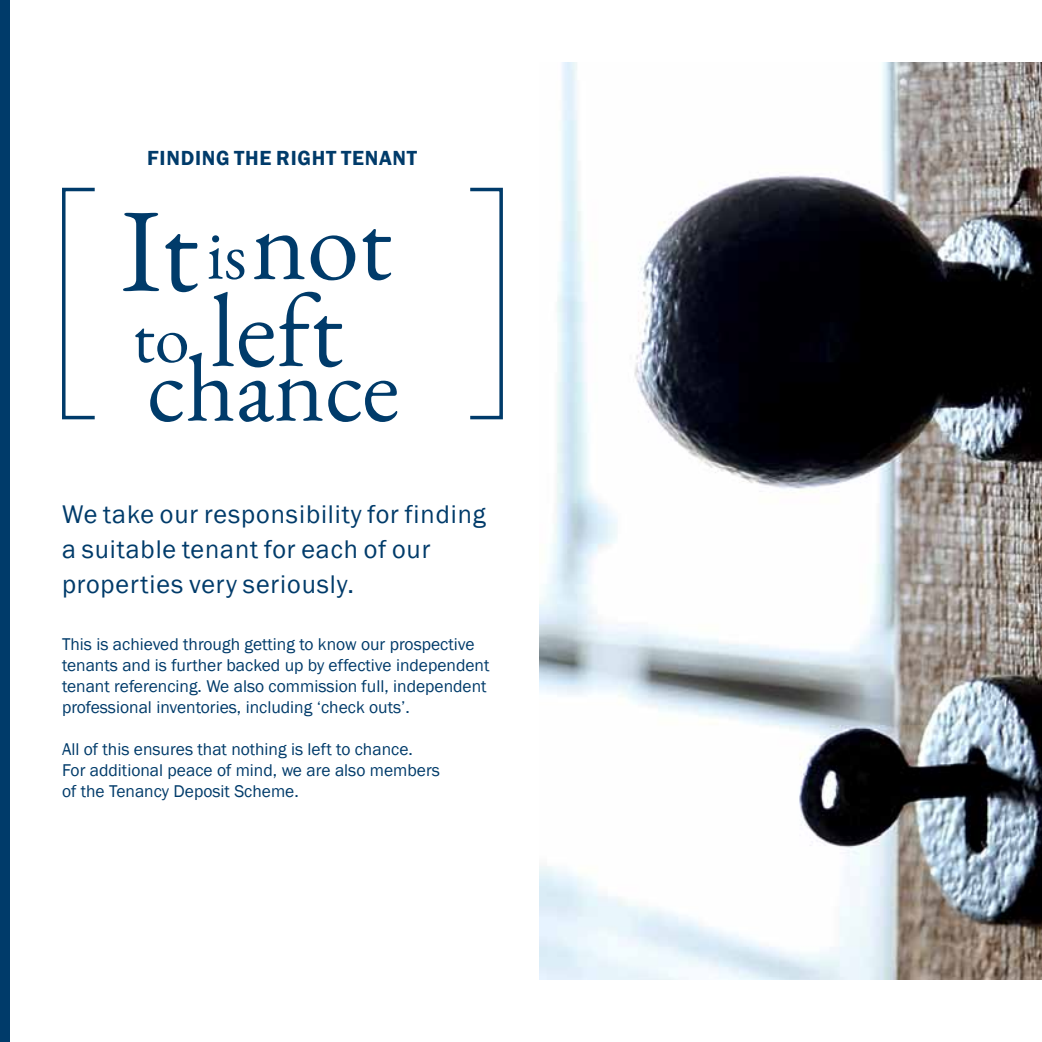
<style>
.page{position:relative;width:1042px;height:1042px;background:#fff}
.page>*{position:absolute;margin:0;border:0;box-sizing:border-box;transform-origin:0 0}
.t1{font:105px/87px "EB Garamond";color:#003b6a}
.t2{font:96.25px "EB Garamond";color:#003b6a}
.t3{font:26.25px/35px "Franklin Gothic";letter-spacing:.035em;color:#003b6a}
.t4{font:600 21px "Franklin Gothic";letter-spacing:.035em;color:#003b6a}
.t5{font:17.5px/21px "Franklin Gothic";color:#003b6a}
.s1{font-size:119px}
.s2{font-size:70px}
</style>
<div class="page">
<div style="left:0;top:0;width:10px;height:1042px;background:#003b6a"></div>
<img style="left:539px;top:62px;width:503px;height:918px">
<div style="left:62px;top:188px;width:34px;height:231px;border:4px solid #003b6a"></div>
<div style="left:468px;top:188px;width:35px;height:231px;border:4px solid #003b6a"></div>
<p class="t4" style="left:147px;top:145px;width:271px">FINDING THE RIGHT TENANT</p>
<h1 class="t1" style="left:121px;top:201px;width:273px"><span class="s1">It</span><span class="s2">is</span>not <span class="s2">to</span> left</h1>
<h2 class="t2" style="left:147px;top:326px;width:254px">chance</h2>
<h3 class="t3" style="left:62px;top:497px;width:425px">We take our responsibility for finding a suitable tenant for each of our properties very seriously.</h3>
<p class="t5" style="left:62px;top:634px;width:429px">This is achieved through getting to know our prospective tenants and is further backed up by effective independent tenant referencing. We also commission full, independent professional inventories, including ‘check outs’.</p>
<p class="t5" style="left:62px;top:739px;width:379px">All of this ensures that nothing is left to chance.<br>For additional peace of mind, we are also members of the Tenancy Deposit Scheme.</p>
</div>
